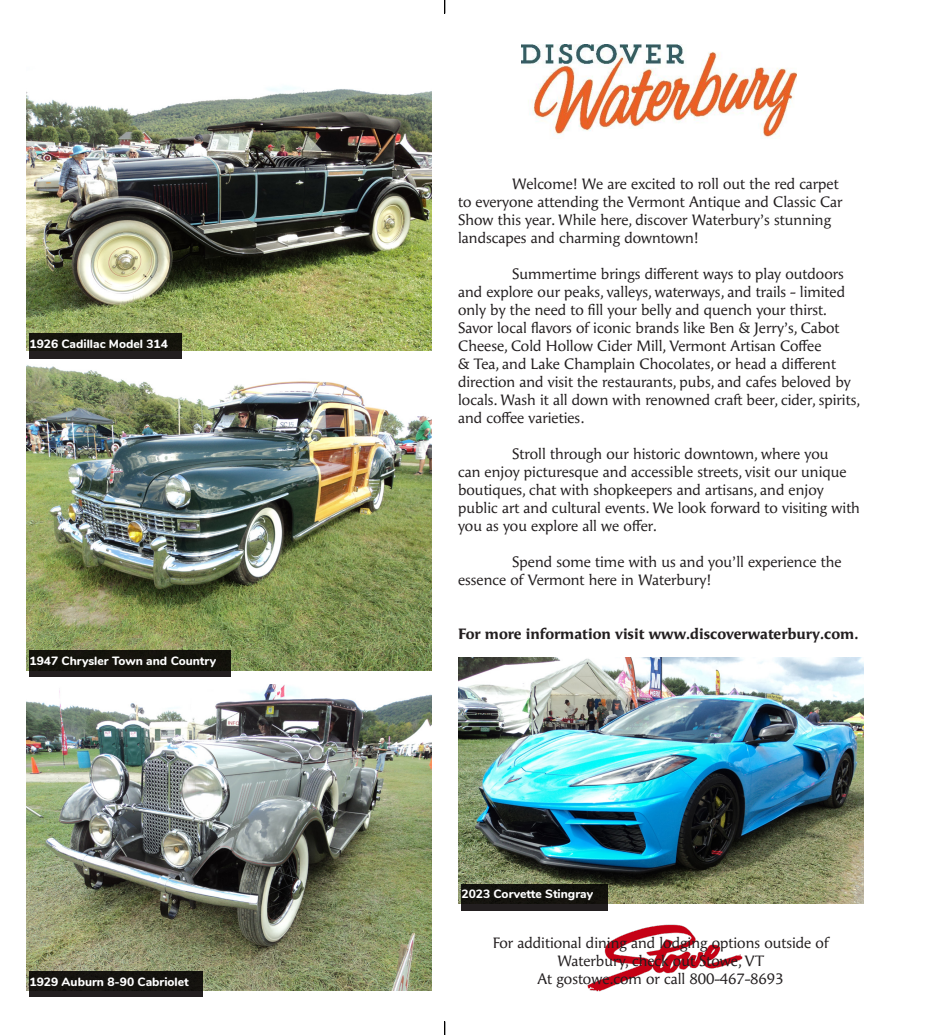
<style>
.page{position:relative;width:927px;height:1035px;background:#fff}
.page>*{position:absolute;margin:0;border:0;box-sizing:border-box;transform-origin:0 0}
.t1{font:15px/18px "Angie Pro";color:#231f20}
.t2{font:800 15px "Angie Pro";color:#231f20}
.t3{font:800 12px "Nunito";color:#fff}
</style>
<div class="page">
<img style="left:587px;top:924px;width:156px;height:68px">
<div style="left:683px;top:973px;width:56px;height:13px;background:#fff"></div>
<img style="left:521px;top:45px;width:275px;height:94px">
<div style="left:597px;top:129px;width:163px;height:13px;background:#fff"></div>
<img style="left:26px;top:684px;width:405px;height:307px">
<img style="left:458px;top:658px;width:405px;height:245px">
<img style="left:26px;top:365px;width:405px;height:305px">
<svg style="left:29px;top:650px;width:201px;height:27px;background:#161510"></svg>
<img style="left:26px;top:86px;width:405px;height:265px">
<svg style="left:29px;top:333px;width:153px;height:25px;background:#181712"></svg>
<svg style="left:29px;top:971px;width:174px;height:25px;background:#171512"></svg>
<svg style="left:461px;top:884px;width:146px;height:27px;background:#161411"></svg>
<svg style="left:444px;top:0;width:2px;height:14px"></svg>
<svg style="left:444px;top:1022px;width:2px;height:13px"></svg>
<p class="t3" style="left:29px;top:335px;width:140px">1926 Cadillac Model 314</p>
<p class="t3" style="left:29px;top:652px;width:188px">1947 Chrysler Town and Country</p>
<p class="t3" style="left:29px;top:973px;width:161px">1929 Auburn 8-90 Cabriolet</p>
<p class="t1" style="left:458px;top:174px;width:386px;text-indent:54px">Welcome! We are excited to roll out the red carpet to everyone attending the Vermont Antique and Classic Car Show this year. While here, discover Waterbury’s stunning landscapes and charming downtown!</p>
<p class="t1" style="left:458px;top:264px;width:404px;text-indent:54px">Summertime brings different ways to play outdoors and explore our peaks, valleys, waterways, and trails - limited only by the need to fill your belly and quench your thirst.<br>Savor local flavors of iconic brands like Ben &amp; Jerry’s, Cabot Cheese, Cold Hollow Cider Mill, Vermont Artisan Coffee<br>&amp; Tea, and Lake Champlain Chocolates, or head a different direction and visit the restaurants, pubs, and cafes beloved by locals. Wash it all down with renowned craft beer, cider, spirits, and coffee varieties.</p>
<p class="t1" style="left:458px;top:444px;width:403px;text-indent:54px">Stroll through our historic downtown, where you<br>can enjoy picturesque and accessible streets, visit our unique boutiques, chat with shopkeepers and artisans, and enjoy public art and cultural events. We look forward to visiting with you as you explore all we offer.</p>
<p class="t1" style="left:458px;top:552px;width:385px;text-indent:54px">Spend some time with us and you’ll experience the essence of Vermont here in Waterbury!</p>
<p class="t2" style="left:458px;top:623px;width:402px">For more information visit www.discoverwaterbury.com.</p>
<p class="t3" style="left:461px;top:885px;width:133px">2023 Corvette Stingray</p>
<p class="t1" style="left:493px;top:933px;width:337px;text-align:center">For additional dining and lodging options outside of<br>Waterbury, check out Stowe, VT<br>At gostowe.com or call 800-467-8693</p>
</div>
